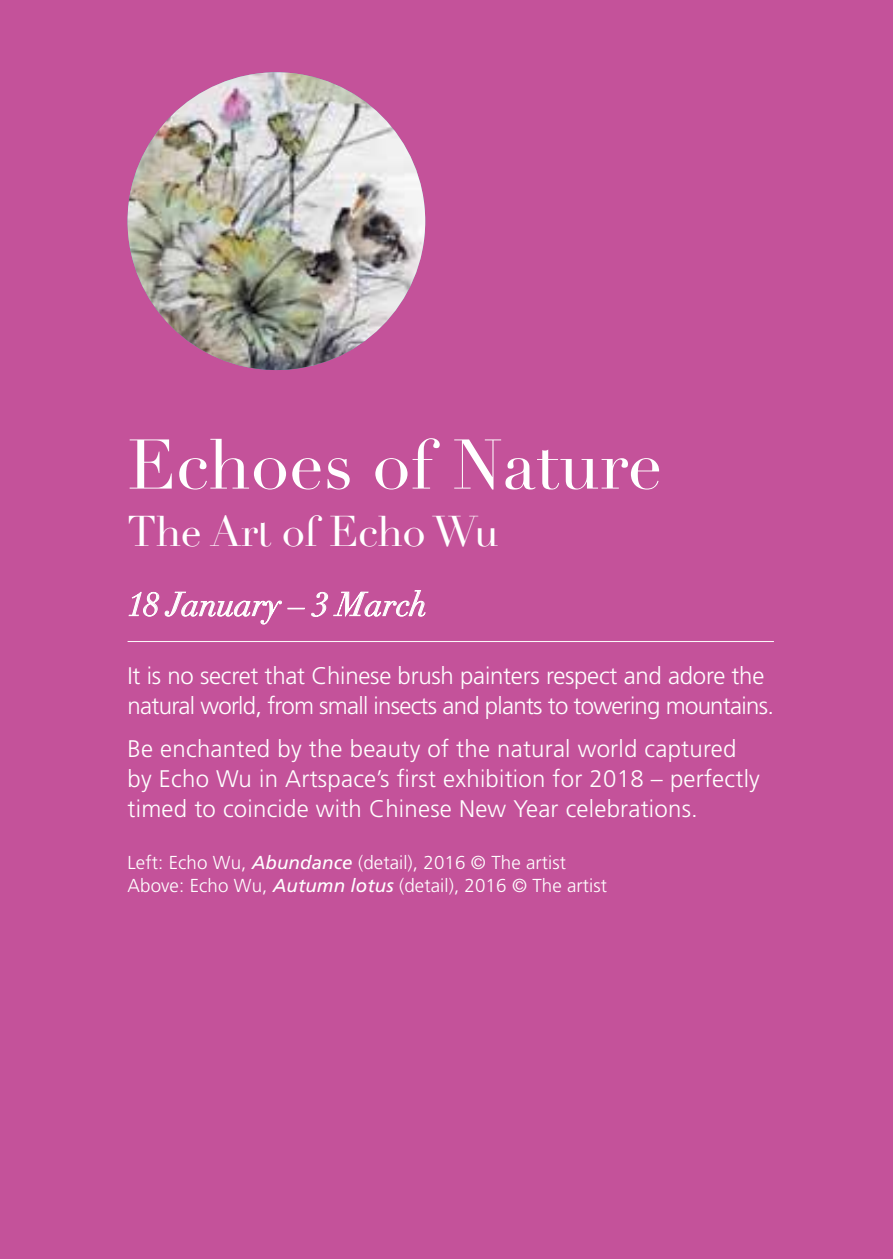
<style>
.page{position:relative;width:893px;height:1259px;background:#c4529a}
.page>*{position:absolute;margin:0;border:0;box-sizing:border-box;transform-origin:0 0}
.t1{font:69px "Didot";color:#fff}
.t2{font:42px "Didot";letter-spacing:-.015em;color:#fff}
.t3{font:italic 33px "Didot";color:#fff}
.t4{font:300 24px/30px "Frutiger LT Pro";letter-spacing:.01em;color:#fff}
.t5{font:300 24px/30px "Frutiger LT Pro";letter-spacing:-.03em;color:#fff}
.t6{font:300 18.6px/22.5px "Frutiger LT Pro";letter-spacing:.005em;color:#fff}
.s1{font-weight:400;font-style:italic}
</style>
<div class="page">
<hr style="left:128px;top:641px;width:646px;height:1px;background:#fff">
<svg style="left:129px;top:592px;width:30px;height:24px"></svg>
<svg style="left:165px;top:592px;width:117px;height:32px"></svg>
<svg style="left:288px;top:608px;width:17px;height:1px"></svg>
<svg style="left:311px;top:590px;width:114px;height:27px"></svg>
<img style="left:128px;top:72px;width:297px;height:298px;border-radius:149px">
<h1 class="t1" style="left:128px;top:423px;width:536px">Echoes of Nature</h1>
<h2 class="t2" style="left:128px;top:506px;width:373px">The Art of Echo Wu</h2>
<h3 class="t3" style="left:128px;top:584px;width:301px">18 January – 3 March</h3>
<p class="t5" style="left:128px;top:661px;width:648px">It is no secret that Chinese brush painters respect and adore the natural world, from small insects and plants to towering mountains.</p>
<p class="t4" style="left:128px;top:733px;width:634px">Be enchanted by the beauty of the natural world captured by Echo Wu in Artspace’s first exhibition for 2018 – perfectly timed to coincide with Chinese New Year celebrations.</p>
<p class="t6" style="left:128px;top:851px;width:481px">Left: Echo Wu, <span class="s1">Abundance</span> (detail), 2016 © The artist<br>Above: Echo Wu, <span class="s1">Autumn lotus</span> (detail), 2016 © The artist</p>
</div>
